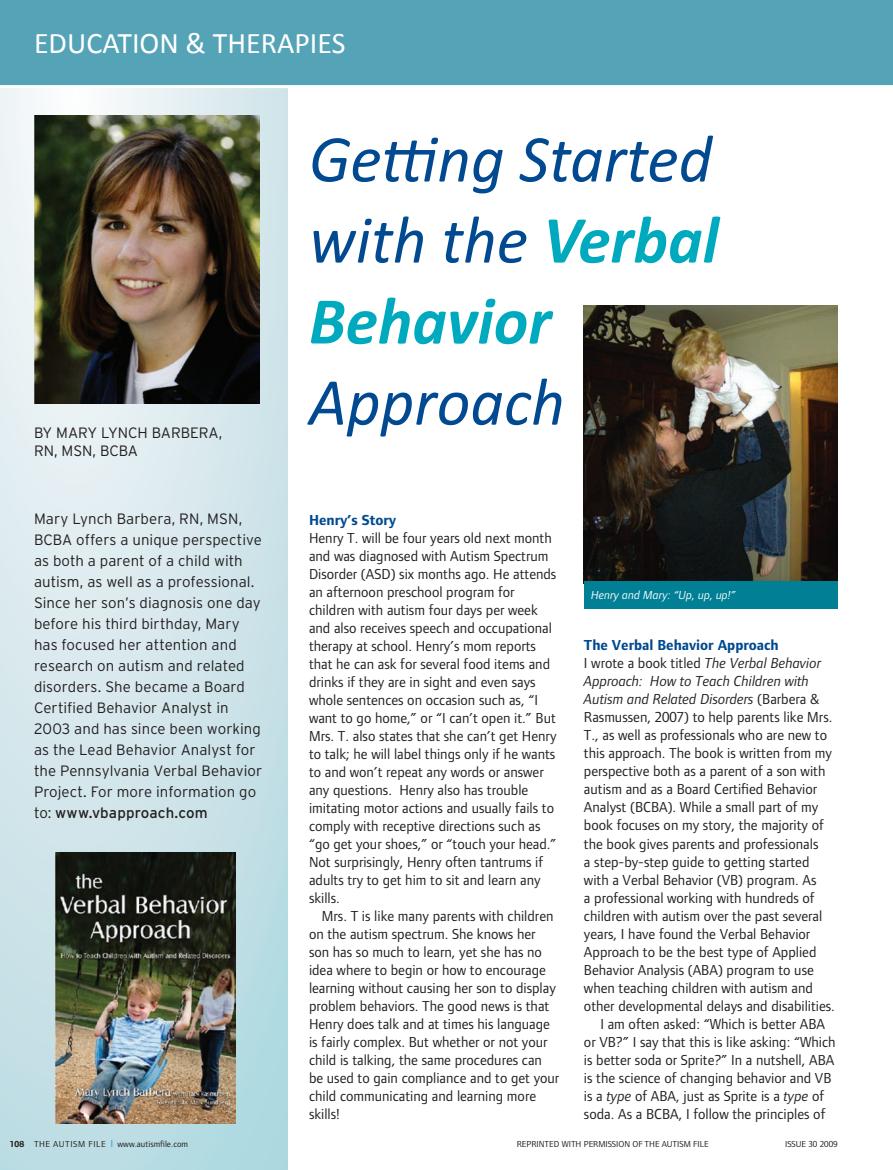
<style>
.page{position:relative;width:893px;height:1170px;background:#fff}
.page>*{position:absolute;margin:0;border:0;box-sizing:border-box;transform-origin:0 0}
.t1{font:italic 67.5px/81px "Calibri";color:#014990;text-align:justify}
.t2{font:30px "Calibri";color:#fff}
.t3{font:15px/18px "Foundry Form Sans";color:#231f20}
.t4{font:300 15px/21px "Interstate";letter-spacing:.005em;color:#231f20}
.t5{font:italic 15px "Foundry Form Sans";color:#231f20}
.t6{font:700 15px "Foundry Form Sans";color:#014990}
.t7{font:italic 12px "Foundry Form Sans";color:#fff}
.t8{font:9px "Foundry Form Sans";color:#231f20}
.s1{font-weight:400}
.s2{font-weight:700;color:#00aabe}
.s3{font-style:italic}
.s4{font-style:normal}
.s5{font-weight:700}
.s6{color:#007cc2}
</style>
<div class="page">
<svg style="left:0;top:88px;width:288px;height:1081px;background:#d1e5ea"></svg>
<div style="left:0;top:0;width:893px;height:85px;background:#55a3b6"></div>
<img style="left:34px;top:116px;width:225px;height:287px">
<img style="left:584px;top:305px;width:254px;height:276px">
<div style="left:584px;top:581px;width:254px;height:28px;background:#007f95"></div>
<img style="left:56px;top:852px;width:179px;height:271px">
<h2 class="t2" style="left:34px;top:24px;width:313px">EDUCATION &amp; THERAPIES</h2>
<p class="t4" style="left:34px;top:421px;width:45px">BY Mary</p>
<p class="t4" style="left:101px;top:421px;width:18px">Lync</p>
<p class="t4" style="left:138px;top:421px;width:34px">h Barb</p>
<p class="t4" style="left:190px;top:421px;width:34px">era,</p>
<p class="t4" style="left:34px;top:439px;width:106px">RN, MSN, BCBA</p>
<p class="t4" style="left:34px;top:508px;width:230px">Mary Lynch Barbera, RN, MSN,<br>BCBA offers a unique perspective as both a parent of a child with autism, as well as a professional.<br>Since her son’s diagnosis one day before his third birthday, Mary has focused her attention and research on autism and related disorders. She became a Board<br>Certified Behavior Analyst in<br>2003 and has since been working as the Lead Behavior Analyst for the Pennsylvania Verbal Behavior<br>Project. For more information go to: <span class="s1">www.vbapproach.com</span></p>
<h1 class="t1" style="left:309px;top:115px;width:411px">Getting Started with the <span class="s2">Verbal Behavior</span></h1>
<h1 class="t1" style="left:309px;top:358px;width:257px">Approach</h1>
<p class="t6" style="left:309px;top:511px;width:89px">Henry’s Story</p>
<p class="t3" style="left:309px;top:528px;width:249px">Henry T. will be four years old next month and was diagnosed with Autism Spectrum Disorder (ASD) six months ago. He attends an afternoon preschool program for children with autism four days per week and also receives speech and occupational therapy at school. Henry’s mom reports that he can ask for several food items and drinks if they are in sight and even says whole sentences on occasion such as, “I want to go home,” or “I can’t open it.” But Mrs. T. also states that she can’t get Henry to talk; he will label things only if he wants to and won’t repeat any words or answer any questions. Henry also has trouble imitating motor actions and usually fails to comply with receptive directions such as “go get your shoes,” or “touch your head.” Not surprisingly, Henry often tantrums if adults try to get him to sit and learn any skills.</p>
<p class="t3" style="left:309px;top:906px;width:252px;text-indent:13px">Mrs. T is like many parents with children on the autism spectrum. She knows her son has so much to learn, yet she has no idea where to begin or how to encourage learning without causing her son to display problem behaviors. The good news is that Henry does talk and at times his language is fairly complex. But whether or not your child is talking, the same procedures can be used to gain compliance and to get your child communicating and learning more skills!</p>
<p class="t7" style="left:591px;top:588px;width:146px">Henry and Mary: “Up, up, up!”</p>
<p class="t6" style="left:584px;top:637px;width:196px">The Verbal Behavior Approach</p>
<p class="t3" style="left:584px;top:654px;width:239px">I wrote a book titled <span class="s3">The Verbal Behavior</span></p>
<p class="t5" style="left:584px;top:673px;width:226px">Approach: How to Teach Children with</p>
<p class="t5" style="left:584px;top:691px;width:237px">Autism and Related Disorders <span class="s4">(Barbera &amp;</span></p>
<p class="t3" style="left:584px;top:708px;width:250px">Rasmussen, 2007) to help parents like Mrs.</p>
<p class="t3" style="left:584px;top:726px;width:245px">T., as well as professionals who are new to</p>
<p class="t3" style="left:584px;top:744px;width:249px">this approach. The book is written from my</p>
<p class="t3" style="left:584px;top:762px;width:243px">perspective both as a parent of a son with</p>
<p class="t3" style="left:584px;top:780px;width:235px">autism and as a Board Certified Behavior</p>
<p class="t3" style="left:584px;top:798px;width:236px">Analyst (BCBA). While a small part of my</p>
<p class="t3" style="left:584px;top:816px;width:241px">book focuses on my story, the majority of</p>
<p class="t3" style="left:584px;top:834px;width:236px">the book gives parents and professionals</p>
<p class="t3" style="left:584px;top:852px;width:227px">a step-by-step guide to getting started</p>
<p class="t3" style="left:584px;top:870px;width:234px">with a Verbal Behavior (VB) program. As</p>
<p class="t3" style="left:584px;top:888px;width:232px">a professional working with hundreds of</p>
<p class="t3" style="left:584px;top:906px;width:240px">children with autism over the past several</p>
<p class="t3" style="left:584px;top:924px;width:228px">years, I have found the Verbal Behavior</p>
<p class="t3" style="left:584px;top:942px;width:234px">Approach to be the best type of Applied</p>
<p class="t3" style="left:584px;top:960px;width:231px">Behavior Analysis (ABA) program to use</p>
<p class="t3" style="left:584px;top:978px;width:230px">when teaching children with autism and</p>
<p class="t3" style="left:584px;top:996px;width:252px">other developmental delays and disabilities.</p>
<p class="t3" style="left:600px;top:1014px;width:226px">I am often asked: “Which is better ABA</p>
<p class="t3" style="left:584px;top:1032px;width:253px">or VB?” I say that this is like asking: “Which</p>
<p class="t3" style="left:584px;top:1050px;width:252px">is better soda or Sprite?” In a nutshell, ABA</p>
<p class="t3" style="left:584px;top:1068px;width:249px">is the science of changing behavior and VB</p>
<p class="t3" style="left:584px;top:1086px;width:242px">is a <span class="s3">type</span> of ABA, just as Sprite is a <span class="s3">type</span> of</p>
<p class="t3" style="left:584px;top:1104px;width:243px">soda. As a BCBA, I follow the principles of</p>
<p class="t8" style="left:10px;top:1138px;width:180px"><span class="s5">108</span> THE AUTISM FILE <span class="s6">|</span> www.autismfile.com</p>
<p class="t8" style="left:517px;top:1138px;width:193px">REPRINTED WITH PERMISSION OF THE AUTISM FILE</p>
<p class="t8" style="left:785px;top:1138px;width:54px">ISSUE 30 2009</p>
</div>
